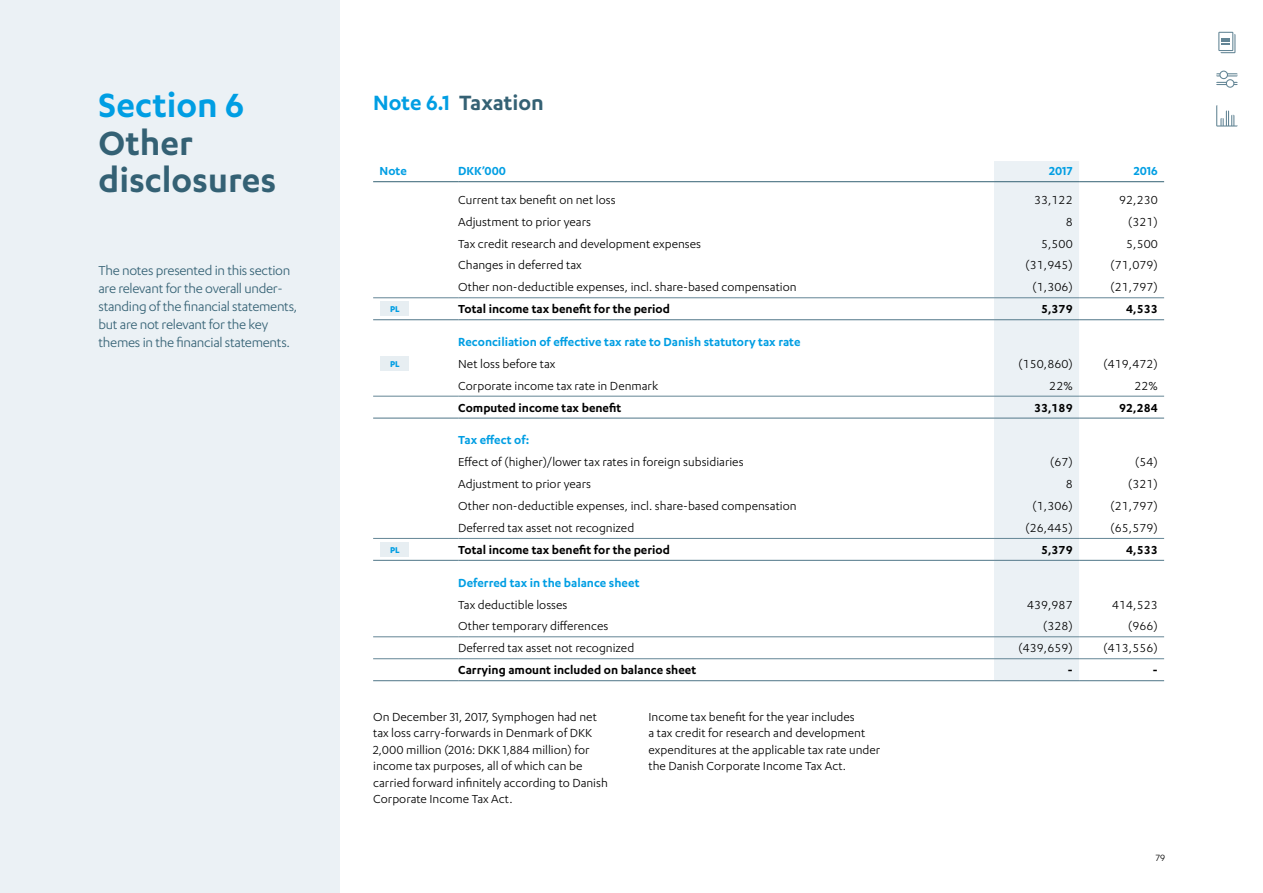
<style>
.page{position:relative;width:1263px;height:893px;background:#fff}
.page>*{position:absolute;margin:0;border:0;box-sizing:border-box;transform-origin:0 0}
.t1{font:600 39px/37.5px "Karbon";color:#346174}
.t2{font:600 39px "Karbon";letter-spacing:.005em;color:#009ee3}
.t3{font:600 24px "Karbon";color:#346174}
.t4{font:15px/18px "Karbon";letter-spacing:-.02em;color:#346174}
.t5{font:13.5px/16.5px "Karbon";color:#000}
.t6{font:600 13.5px "Karbon";color:#000}
.t7{font:600 13.5px "Karbon";color:#009ee3}
.t8{font:10.5px "Karbon";color:#000}
.t9{font:700 9.75px "Karbon";color:#009ee3}
.s1{color:#009ee3}
</style>
<div class="page">
<div style="left:381px;top:301px;width:28px;height:15px;background:#e7eef2"></div>
<div style="left:381px;top:356px;width:28px;height:15px;background:#e7eef2"></div>
<div style="left:381px;top:543px;width:28px;height:14px;background:#e7eef2"></div>
<div style="left:0;top:0;width:339px;height:893px;background:#ebf1f5"></div>
<div style="left:994px;top:161px;width:85px;height:519px;background:#ebf1f5"></div>
<hr style="left:373px;top:181px;width:85px;height:1px;background:#346174">
<hr style="left:458px;top:181px;width:536px;height:1px;background:#346174">
<hr style="left:994px;top:181px;width:85px;height:1px;background:#346174">
<hr style="left:1079px;top:181px;width:85px;height:1px;background:#346174">
<hr style="left:373px;top:298px;width:85px;height:1px;background:#638595">
<hr style="left:458px;top:298px;width:536px;height:1px;background:#638595">
<hr style="left:994px;top:298px;width:85px;height:1px;background:#638595">
<hr style="left:1079px;top:298px;width:85px;height:1px;background:#638595">
<hr style="left:373px;top:396px;width:85px;height:1px;background:#638595">
<hr style="left:458px;top:396px;width:536px;height:1px;background:#638595">
<hr style="left:994px;top:396px;width:85px;height:1px;background:#638595">
<hr style="left:1079px;top:396px;width:85px;height:1px;background:#638595">
<hr style="left:373px;top:538px;width:85px;height:1px;background:#638595">
<hr style="left:458px;top:538px;width:536px;height:1px;background:#638595">
<hr style="left:994px;top:538px;width:85px;height:1px;background:#638595">
<hr style="left:1079px;top:538px;width:85px;height:1px;background:#638595">
<hr style="left:373px;top:636px;width:85px;height:1px;background:#638595">
<hr style="left:458px;top:636px;width:536px;height:1px;background:#638595">
<hr style="left:994px;top:636px;width:85px;height:1px;background:#638595">
<hr style="left:1079px;top:636px;width:85px;height:1px;background:#638595">
<hr style="left:373px;top:658px;width:85px;height:1px;background:#638595">
<hr style="left:458px;top:658px;width:536px;height:1px;background:#638595">
<hr style="left:994px;top:658px;width:85px;height:1px;background:#638595">
<hr style="left:1079px;top:658px;width:85px;height:1px;background:#638595">
<hr style="left:373px;top:319px;width:85px;height:1px;background:#638595">
<hr style="left:458px;top:319px;width:536px;height:1px;background:#638595">
<hr style="left:994px;top:319px;width:85px;height:1px;background:#638595">
<hr style="left:1079px;top:319px;width:85px;height:1px;background:#638595">
<hr style="left:373px;top:418px;width:85px;height:1px;background:#638595">
<hr style="left:458px;top:418px;width:536px;height:1px;background:#638595">
<hr style="left:994px;top:418px;width:85px;height:1px;background:#638595">
<hr style="left:1079px;top:418px;width:85px;height:1px;background:#638595">
<hr style="left:373px;top:560px;width:85px;height:1px;background:#638595">
<hr style="left:458px;top:560px;width:536px;height:1px;background:#638595">
<hr style="left:994px;top:560px;width:85px;height:1px;background:#638595">
<hr style="left:1079px;top:560px;width:85px;height:1px;background:#638595">
<hr style="left:373px;top:680px;width:85px;height:1px;background:#638595">
<hr style="left:458px;top:680px;width:536px;height:1px;background:#638595">
<hr style="left:994px;top:680px;width:85px;height:1px;background:#638595">
<hr style="left:1079px;top:680px;width:85px;height:1px;background:#638595">
<svg style="left:1216px;top:71px;width:22px;height:17px"></svg>
<svg style="left:1216px;top:105px;width:22px;height:22px"></svg>
<svg style="left:1218px;top:32px;width:17px;height:21px"></svg>
<h1 class="t2" style="left:99px;top:83px;width:147px">Section 6</h1>
<h1 class="t1" style="left:99px;top:123px;width:179px">Other disclosures</h1>
<p class="t4" style="left:99px;top:261px;width:200px">The notes presented in this section are relevant for the overall under&shy;standing of the financial statements, but are not relevant for the key themes in the financial statements.</p>
<h2 class="t3" style="left:373px;top:89px;width:172px"><span class="s1">Note 6.1</span> Taxation</h2>
<p class="t7" style="left:379px;top:164px;width:29px">Note</p>
<p class="t7" style="left:458px;top:164px;width:49px">DKK’000</p>
<p class="t7" style="left:1049px;top:164px;width:25px">2017</p>
<p class="t7" style="left:1134px;top:164px;width:26px">2016</p>
<p class="t5" style="left:458px;top:191px;width:159px">Current tax benefit on net loss</p>
<p class="t5" style="left:1034px;top:191px;width:40px">33,122</p>
<p class="t5" style="left:1119px;top:191px;width:40px">92,230</p>
<p class="t5" style="left:458px;top:213px;width:134px">Adjustment to prior years</p>
<p class="t5" style="left:1066px;top:213px;width:9px">8</p>
<p class="t5" style="left:1128px;top:213px;width:31px">(321)</p>
<p class="t5" style="left:458px;top:235px;width:244px">Tax credit research and development expenses</p>
<p class="t5" style="left:1041px;top:235px;width:33px">5,500</p>
<p class="t5" style="left:1126px;top:235px;width:33px">5,500</p>
<p class="t5" style="left:458px;top:257px;width:125px">Changes in deferred tax</p>
<p class="t5" style="left:1025px;top:257px;width:49px">(31,945)</p>
<p class="t5" style="left:1110px;top:257px;width:49px">(71,079)</p>
<p class="t5" style="left:458px;top:279px;width:340px">Other non-deductible expenses, incl. share-based compensation</p>
<p class="t5" style="left:1032px;top:279px;width:42px">(1,306)</p>
<p class="t5" style="left:1110px;top:279px;width:49px">(21,797)</p>
<p class="t6" style="left:458px;top:302px;width:213px">Total income tax benefit for the period</p>
<p class="t6" style="left:1041px;top:302px;width:33px">5,379</p>
<p class="t6" style="left:1126px;top:302px;width:33px">4,533</p>
<p class="t7" style="left:458px;top:334px;width:344px">Reconciliation of effective tax rate to Danish statutory tax rate</p>
<p class="t5" style="left:458px;top:355px;width:99px">Net loss before tax</p>
<p class="t5" style="left:1018px;top:355px;width:56px">(150,860)</p>
<p class="t5" style="left:1103px;top:355px;width:56px">(419,472)</p>
<p class="t5" style="left:458px;top:377px;width:201px">Corporate income tax rate in Denmark</p>
<p class="t5" style="left:1049px;top:377px;width:25px">22%</p>
<p class="t5" style="left:1134px;top:377px;width:25px">22%</p>
<p class="t6" style="left:458px;top:400px;width:165px">Computed income tax benefit</p>
<p class="t6" style="left:1034px;top:400px;width:40px">33,189</p>
<p class="t6" style="left:1119px;top:400px;width:40px">92,284</p>
<p class="t7" style="left:458px;top:433px;width:73px">Tax effect of:</p>
<p class="t5" style="left:458px;top:453px;width:287px">Effect of (higher)/lower tax rates in foreign subsidiaries</p>
<p class="t5" style="left:1050px;top:453px;width:24px">(67)</p>
<p class="t5" style="left:1135px;top:453px;width:24px">(54)</p>
<p class="t5" style="left:458px;top:475px;width:134px">Adjustment to prior years</p>
<p class="t5" style="left:1066px;top:475px;width:9px">8</p>
<p class="t5" style="left:1128px;top:475px;width:31px">(321)</p>
<p class="t5" style="left:458px;top:497px;width:340px">Other non-deductible expenses, incl. share-based compensation</p>
<p class="t5" style="left:1032px;top:497px;width:42px">(1,306)</p>
<p class="t5" style="left:1110px;top:497px;width:49px">(21,797)</p>
<p class="t5" style="left:458px;top:519px;width:178px">Deferred tax asset not recognized</p>
<p class="t5" style="left:1025px;top:519px;width:49px">(26,445)</p>
<p class="t5" style="left:1110px;top:519px;width:49px">(65,579)</p>
<p class="t6" style="left:458px;top:542px;width:213px">Total income tax benefit for the period</p>
<p class="t6" style="left:1041px;top:542px;width:33px">5,379</p>
<p class="t6" style="left:1126px;top:542px;width:33px">4,533</p>
<p class="t7" style="left:458px;top:575px;width:183px">Deferred tax in the balance sheet</p>
<p class="t5" style="left:458px;top:596px;width:111px">Tax deductible losses</p>
<p class="t5" style="left:1027px;top:596px;width:47px">439,987</p>
<p class="t5" style="left:1112px;top:596px;width:47px">414,523</p>
<p class="t5" style="left:458px;top:618px;width:152px">Other temporary differences</p>
<p class="t5" style="left:1043px;top:618px;width:31px">(328)</p>
<p class="t5" style="left:1128px;top:618px;width:31px">(966)</p>
<p class="t5" style="left:458px;top:640px;width:178px">Deferred tax asset not recognized</p>
<p class="t5" style="left:1018px;top:640px;width:56px">(439,659)</p>
<p class="t5" style="left:1103px;top:640px;width:56px">(413,556)</p>
<p class="t6" style="left:458px;top:663px;width:240px">Carrying amount included on balance sheet</p>
<p class="t6" style="left:1068px;top:663px;width:6px">-</p>
<p class="t6" style="left:1153px;top:663px;width:6px">-</p>
<p class="t5" style="left:373px;top:708px;width:236px">On December 31, 2017, Symphogen had net tax loss carry-forwards in Denmark of DKK 2,000 million (2016: DKK 1,884 million) for income tax purposes, all of which can be carried forward infinitely according to Danish Corporate Income Tax Act.</p>
<p class="t5" style="left:648px;top:708px;width:233px">Income tax benefit for the year includes<br>a tax credit for research and development expenditures at the applicable tax rate under the Danish Corporate Income Tax Act.</p>
<p class="t9" style="left:390px;top:303px;width:11px">PL</p>
<p class="t9" style="left:390px;top:358px;width:11px">PL</p>
<p class="t9" style="left:390px;top:545px;width:11px">PL</p>
<p class="t8" style="left:1156px;top:852px;width:11px">79</p>
</div>
